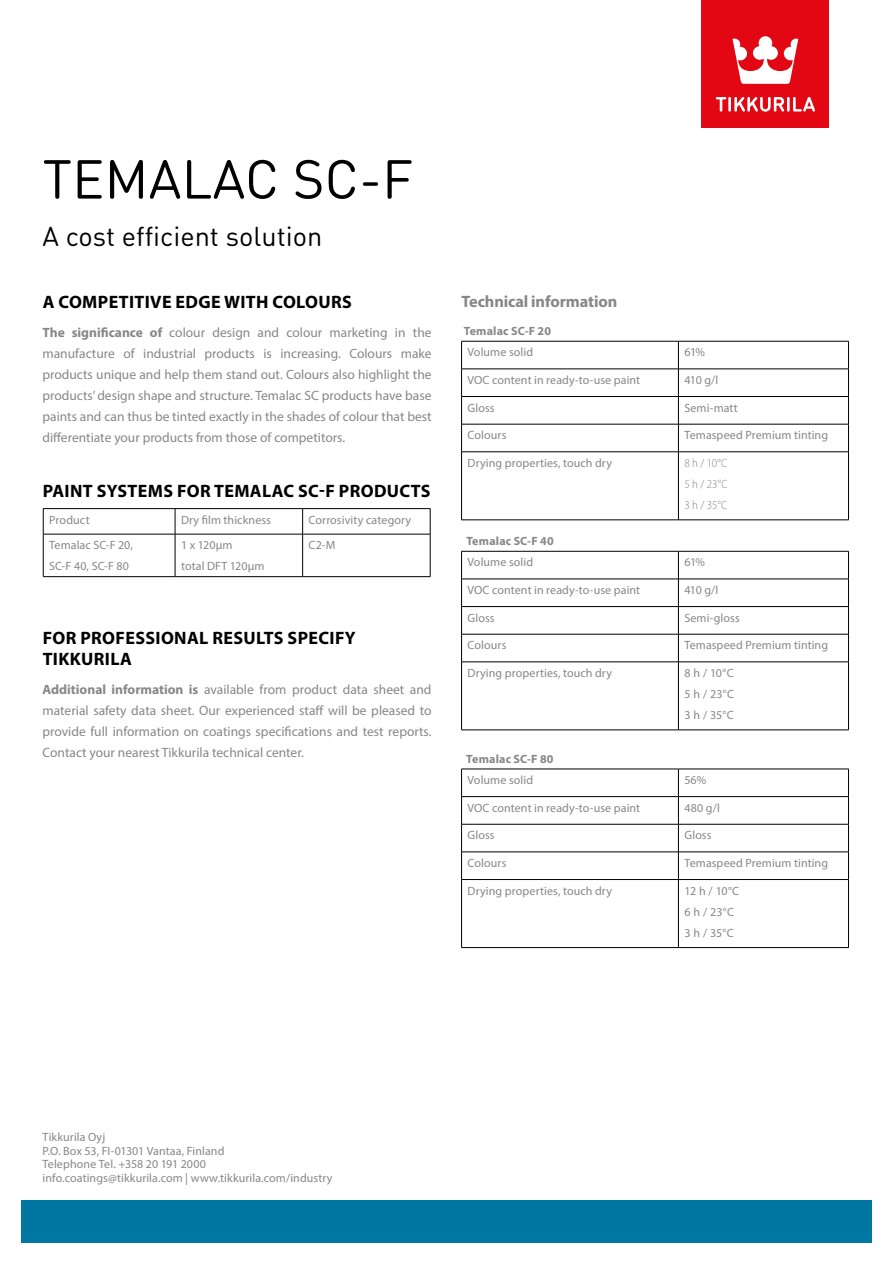
<style>
.page{position:relative;width:893px;height:1263px;background:#fff}
.page>*{position:absolute;margin:0;border:0;box-sizing:border-box;transform-origin:0 0}
.t1{font:54px "DIN Round Pro";color:#000}
.t2{font:27px "DIN Round Pro";color:#000}
.t3{font:700 18px/21px "Myriad Pro";letter-spacing:.02em;color:#000}
.t4{font:700 16.5px "Myriad Pro";letter-spacing:-.01em;color:#878787}
.t5{font:13.5px/21px "Myriad Pro";color:#878787;text-align:justify}
.t6{font:12px/21px "Myriad Pro";letter-spacing:.005em;color:#878787}
.t7{font:700 12px "Myriad Pro";letter-spacing:.015em;color:#878787}
.t8{font:300 semi-condensed 12px/21px "Myriad Pro";color:#878787;text-align:justify}
.s1{font-weight:700}
</style>
<div class="page">
<div style="left:702px;top:0;width:127px;height:128px;background:#e30613"></div>
<svg style="left:716px;top:97px;width:99px;height:15px"></svg>
<svg style="left:732px;top:36px;width:66px;height:48px"></svg>
<div style="left:21px;top:1200px;width:851px;height:43px;background:#0077a2"></div>
<hr style="left:43px;top:508px;width:132px;height:1px;background:#000">
<svg style="left:43px;top:509px;width:1px;height:25px"></svg>
<hr style="left:175px;top:508px;width:128px;height:1px;background:#000">
<svg style="left:175px;top:509px;width:1px;height:25px"></svg>
<hr style="left:303px;top:508px;width:127px;height:1px;background:#000">
<svg style="left:302px;top:509px;width:1px;height:25px"></svg>
<svg style="left:430px;top:509px;width:1px;height:25px"></svg>
<hr style="left:43px;top:534px;width:132px;height:1px;background:#000">
<hr style="left:43px;top:534px;width:1px;height:42px;background:#000">
<hr style="left:175px;top:534px;width:128px;height:1px;background:#000">
<hr style="left:175px;top:534px;width:1px;height:42px;background:#000">
<hr style="left:303px;top:534px;width:127px;height:1px;background:#000">
<hr style="left:302px;top:534px;width:1px;height:42px;background:#000">
<hr style="left:430px;top:534px;width:1px;height:42px;background:#000">
<hr style="left:43px;top:576px;width:132px;height:1px;background:#000">
<hr style="left:175px;top:576px;width:128px;height:1px;background:#000">
<hr style="left:303px;top:576px;width:127px;height:1px;background:#000">
<hr style="left:461px;top:341px;width:217px;height:1px;background:#000">
<hr style="left:678px;top:341px;width:171px;height:1px;background:#000">
<hr style="left:461px;top:369px;width:217px;height:1px;background:#000">
<hr style="left:678px;top:369px;width:171px;height:1px;background:#000">
<hr style="left:461px;top:396px;width:217px;height:1px;background:#000">
<hr style="left:678px;top:396px;width:171px;height:1px;background:#000">
<hr style="left:461px;top:424px;width:217px;height:1px;background:#000">
<svg style="left:461px;top:341px;width:1px;height:110px"></svg>
<hr style="left:678px;top:424px;width:171px;height:1px;background:#000">
<svg style="left:678px;top:341px;width:1px;height:110px"></svg>
<svg style="left:848px;top:341px;width:1px;height:110px"></svg>
<hr style="left:461px;top:451px;width:217px;height:1px;background:#000">
<hr style="left:461px;top:452px;width:1px;height:68px;background:#000">
<hr style="left:678px;top:451px;width:171px;height:1px;background:#000">
<hr style="left:678px;top:452px;width:1px;height:68px;background:#000">
<hr style="left:848px;top:452px;width:1px;height:68px;background:#000">
<hr style="left:461px;top:520px;width:217px;height:1px;background:#000">
<hr style="left:678px;top:520px;width:171px;height:1px;background:#000">
<hr style="left:461px;top:551px;width:217px;height:1px;background:#000">
<hr style="left:678px;top:551px;width:171px;height:1px;background:#000">
<hr style="left:461px;top:579px;width:217px;height:1px;background:#000">
<hr style="left:678px;top:579px;width:171px;height:1px;background:#000">
<hr style="left:461px;top:606px;width:217px;height:1px;background:#000">
<hr style="left:678px;top:606px;width:171px;height:1px;background:#000">
<hr style="left:461px;top:634px;width:217px;height:1px;background:#000">
<svg style="left:461px;top:551px;width:1px;height:111px"></svg>
<hr style="left:678px;top:634px;width:171px;height:1px;background:#000">
<svg style="left:678px;top:551px;width:1px;height:111px"></svg>
<svg style="left:848px;top:551px;width:1px;height:111px"></svg>
<hr style="left:461px;top:662px;width:217px;height:1px;background:#000">
<hr style="left:461px;top:662px;width:1px;height:68px;background:#000">
<hr style="left:678px;top:662px;width:171px;height:1px;background:#000">
<hr style="left:678px;top:662px;width:1px;height:68px;background:#000">
<hr style="left:848px;top:662px;width:1px;height:68px;background:#000">
<hr style="left:461px;top:730px;width:217px;height:1px;background:#000">
<hr style="left:678px;top:730px;width:171px;height:1px;background:#000">
<hr style="left:461px;top:769px;width:217px;height:1px;background:#000">
<hr style="left:678px;top:769px;width:171px;height:1px;background:#000">
<hr style="left:461px;top:796px;width:217px;height:1px;background:#000">
<hr style="left:678px;top:796px;width:171px;height:1px;background:#000">
<hr style="left:461px;top:824px;width:217px;height:1px;background:#000">
<hr style="left:678px;top:824px;width:171px;height:1px;background:#000">
<hr style="left:461px;top:852px;width:217px;height:1px;background:#000">
<svg style="left:461px;top:769px;width:1px;height:110px"></svg>
<hr style="left:678px;top:852px;width:171px;height:1px;background:#000">
<svg style="left:678px;top:769px;width:1px;height:110px"></svg>
<svg style="left:848px;top:769px;width:1px;height:110px"></svg>
<hr style="left:461px;top:879px;width:217px;height:1px;background:#000">
<hr style="left:461px;top:880px;width:1px;height:67px;background:#000">
<hr style="left:678px;top:879px;width:171px;height:1px;background:#000">
<hr style="left:678px;top:880px;width:1px;height:67px;background:#000">
<hr style="left:848px;top:880px;width:1px;height:67px;background:#000">
<hr style="left:461px;top:947px;width:217px;height:1px;background:#000">
<hr style="left:678px;top:947px;width:171px;height:1px;background:#000">
<h1 class="t1" style="left:43px;top:143px;width:372px">TEMALAC SC-F</h1>
<h2 class="t2" style="left:43px;top:218px;width:281px">A cost efficient solution</h2>
<h3 class="t3" style="left:43px;top:291px;width:311px">A COMPETITIVE EDGE WITH COLOURS</h3>
<p class="t5" style="left:43px;top:321px;width:391px"><span class="s1">The significance of</span> colour design and colour marketing in the manufacture of industrial products is increasing. Colours make products unique and help them stand out. Colours also highlight the products’ design shape and structure. Temalac SC products have base paints and can thus be tinted exactly in the shades of colour that best differentiate your products from those of competitors.</p>
<h3 class="t3" style="left:43px;top:480px;width:389px">PAINT SYSTEMS FOR TEMALAC SC-F PRODUCTS</h3>
<p class="t6" style="left:49px;top:509px;width:42px">Product</p>
<p class="t6" style="left:181px;top:509px;width:91px">Dry film thickness</p>
<p class="t6" style="left:309px;top:509px;width:104px">Corrosivity category</p>
<p class="t6" style="left:49px;top:534px;width:85px">Temalac SC-F 20,<br>SC-F 40, SC-F 80</p>
<p class="t6" style="left:181px;top:534px;width:85px">1 x 120µm<br>total DFT 120µm</p>
<p class="t6" style="left:309px;top:534px;width:28px">C2-M</p>
<h3 class="t3" style="left:43px;top:627px;width:315px">FOR PROFESSIONAL RESULTS SPECIFY<br>TIKKURILA</h3>
<p class="t5" style="left:43px;top:678px;width:391px"><span class="s1">Additional information is</span> available from product data sheet and material safety data sheet. Our experienced staff will be pleased to provide full information on coatings specifications and test reports.<br>Contact your nearest Tikkurila technical center.</p>
<h3 class="t4" style="left:461px;top:291px;width:157px">Technical information</h3>
<p class="t7" style="left:464px;top:323px;width:89px">Temalac SC-F 20</p>
<p class="t6" style="left:468px;top:341px;width:67px">Volume solid</p>
<p class="t6" style="left:684px;top:341px;width:22px">61%</p>
<p class="t6" style="left:468px;top:369px;width:174px">VOC content in ready-to-use paint</p>
<p class="t6" style="left:684px;top:369px;width:35px">410 g/l</p>
<p class="t6" style="left:468px;top:397px;width:29px">Gloss</p>
<p class="t6" style="left:684px;top:397px;width:55px">Semi-matt</p>
<p class="t6" style="left:468px;top:424px;width:40px">Colours</p>
<p class="t6" style="left:684px;top:424px;width:145px">Temaspeed Premium tinting</p>
<p class="t6" style="left:468px;top:452px;width:146px">Drying properties, touch dry</p>
<p class="t8" style="left:684px;top:452px;width:45px">8 h / 10°C 5 h / 23°C 3 h / 35°C</p>
<p class="t7" style="left:466px;top:533px;width:89px">Temalac SC-F 40</p>
<p class="t6" style="left:468px;top:552px;width:67px">Volume solid</p>
<p class="t6" style="left:684px;top:552px;width:22px">61%</p>
<p class="t6" style="left:468px;top:579px;width:174px">VOC content in ready-to-use paint</p>
<p class="t6" style="left:684px;top:579px;width:35px">410 g/l</p>
<p class="t6" style="left:468px;top:607px;width:29px">Gloss</p>
<p class="t6" style="left:684px;top:607px;width:57px">Semi-gloss</p>
<p class="t6" style="left:468px;top:634px;width:40px">Colours</p>
<p class="t6" style="left:684px;top:634px;width:145px">Temaspeed Premium tinting</p>
<p class="t6" style="left:468px;top:662px;width:146px">Drying properties, touch dry</p>
<p class="t6" style="left:684px;top:662px;width:51px;text-align:justify">8 h / 10°C 5 h / 23°C 3 h / 35°C</p>
<p class="t7" style="left:466px;top:751px;width:89px">Temalac SC-F 80</p>
<p class="t6" style="left:468px;top:769px;width:67px">Volume solid</p>
<p class="t6" style="left:684px;top:769px;width:23px">56%</p>
<p class="t6" style="left:468px;top:797px;width:174px">VOC content in ready-to-use paint</p>
<p class="t6" style="left:684px;top:797px;width:37px">480 g/l</p>
<p class="t6" style="left:468px;top:824px;width:29px">Gloss</p>
<p class="t6" style="left:684px;top:824px;width:29px">Gloss</p>
<p class="t6" style="left:468px;top:852px;width:40px">Colours</p>
<p class="t6" style="left:684px;top:852px;width:145px">Temaspeed Premium tinting</p>
<p class="t6" style="left:468px;top:880px;width:146px">Drying properties, touch dry</p>
<p class="t6" style="left:684px;top:880px;width:56px">12 h / 10°C<br>6 h / 23°C<br>3 h / 35°C</p>
<p class="t6" style="left:43px;top:1130px;width:292px;line-height:13.5px">Tikkurila Oyj<br>P.O. Box 53, FI-01301 Vantaa, Finland<br>Telephone Tel. +358 20 191 2000 info.coatings@tikkurila.com | www.tikkurila.com/industry</p>
</div>
